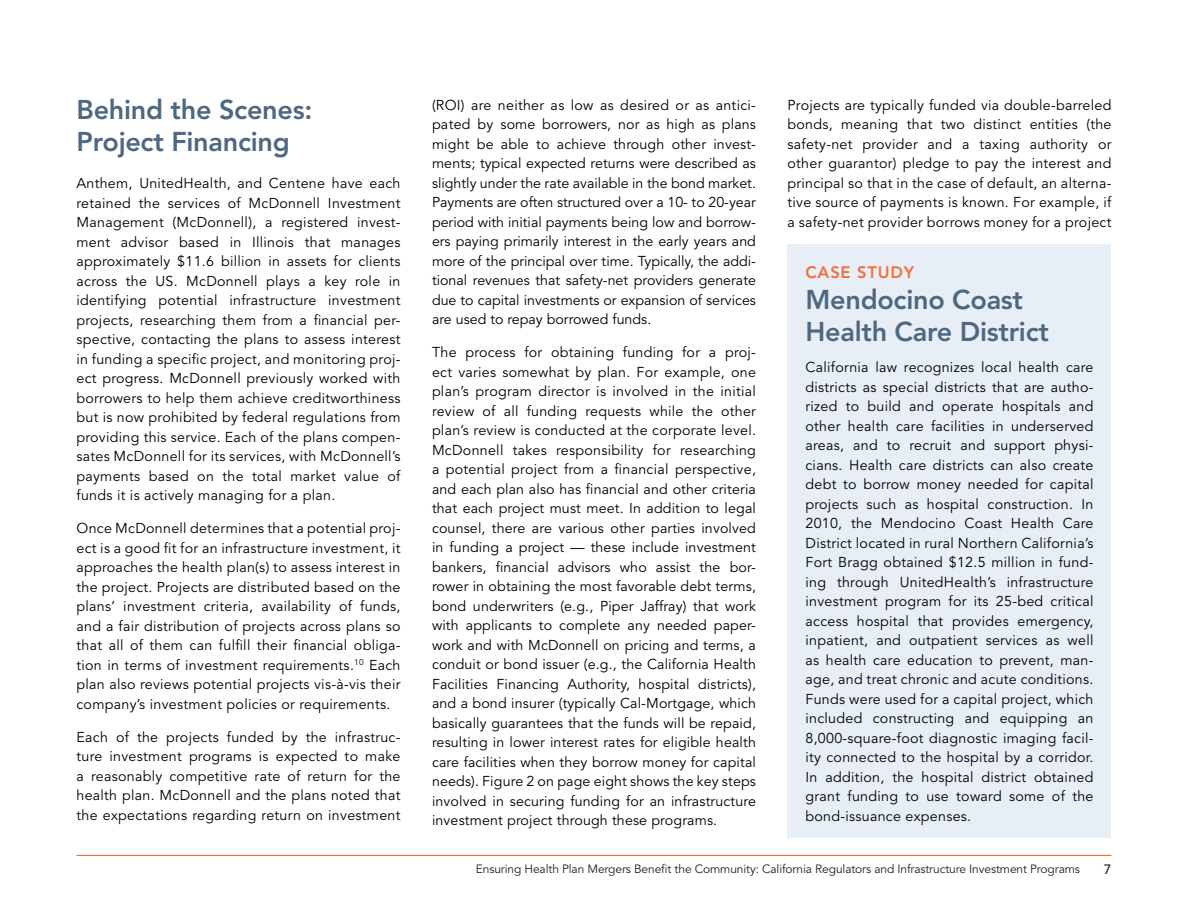
<style>
.page{position:relative;width:1188px;height:918px;background:#fff}
.page>*{position:absolute;margin:0;border:0;box-sizing:border-box;transform-origin:0 0}
.head_level_1{font:800 27px/31.5px "Avenir LT Std";letter-spacing:-.01em;color:#4d6881}
.head_level_1-2{font:800 16.5px "Avenir LT Std";letter-spacing:.05em;color:#f26f3c}
.body_text{font:14.25px/19.5px "Avenir LT Std";letter-spacing:.02em;color:#000;text-align:justify}
.t1{font:500 13.5px "Avenir LT Std";color:#231f20}
.t2{font:12px "Avenir LT Std";letter-spacing:-.01em;color:#231f20}
</style>
<div class="page">
<hr style="left:76px;top:855px;width:1036px;height:1px;background:#df651c">
<div style="left:788px;top:244px;width:324px;height:594px;background:#e8eef5"></div>
<p class="head_level_1" style="left:76px;top:94px;width:237px">Behind the Scenes:<br>Project Financing</p>
<p class="body_text" style="left:76px;top:174px;width:326px">Anthem, UnitedHealth, and Centene have each retained the services of McDonnell Investment Management (McDonnell), a registered invest&shy;ment advisor based in Illinois that manages approximately $11.6 billion in assets for clients across the US. McDonnell plays a key role in identifying potential infrastructure investment projects, researching them from a financial per&shy;spective, contacting the plans to assess interest in funding a specific project, and monitoring proj&shy;ect progress. McDonnell previously worked with borrowers to help them achieve creditworthiness but is now prohibited by federal regulations from providing this service. Each of the plans compen&shy;sates McDonnell for its services, with McDonnell’s payments based on the total market value of funds it is actively managing for a plan.</p>
<p class="body_text" style="left:76px;top:519px;width:326px">Once McDonnell determines that a potential proj&shy;ect is a good fit for an infrastructure investment, it approaches the health plan(s) to assess interest in the project. Projects are distributed based on the plans’ investment criteria, availability of funds, and a fair distribution of projects across plans so that all of them can fulfill their financial obliga&shy;tion in terms of investment requirements.<sup>10</sup> Each plan also reviews potential projects vis-à-vis their company’s investment policies or requirements.</p>
<p class="body_text" style="left:76px;top:728px;width:326px">Each of the projects funded by the infrastruc&shy;ture investment programs is expected to make a reasonably competitive rate of return for the health plan. McDonnell and the plans noted that the expectations regarding return on investment</p>
<p class="body_text" style="left:432px;top:96px;width:326px">(ROI) are neither as low as desired or as antici&shy;pated by some borrowers, nor as high as plans might be able to achieve through other invest&shy;ments; typical expected returns were described as slightly under the rate available in the bond market.<br>Payments are often structured over a 10- to 20-year period with initial payments being low and borrow&shy;ers paying primarily interest in the early years and more of the principal over time. Typically, the addi&shy;tional revenues that safety-net providers generate due to capital investments or expansion of services are used to repay borrowed funds.</p>
<p class="body_text" style="left:432px;top:343px;width:326px">The process for obtaining funding for a proj&shy;ect varies somewhat by plan. For example, one plan’s program director is involved in the initial review of all funding requests while the other plan’s review is conducted at the corporate level.<br>McDonnell takes responsibility for researching a potential project from a financial perspective, and each plan also has financial and other criteria that each project must meet. In addition to legal counsel, there are various other parties involved in funding a project — these include investment bankers, financial advisors who assist the bor&shy;rower in obtaining the most favorable debt terms, bond underwriters (e.g., Piper Jaffray) that work with applicants to complete any needed paper&shy;work and with McDonnell on pricing and terms, a conduit or bond issuer (e.g., the California Health Facilities Financing Authority, hospital districts), and a bond insurer (typically Cal-Mortgage, which basically guarantees that the funds will be repaid, resulting in lower interest rates for eligible health care facilities when they borrow money for capital needs). Figure 2 on page eight shows the key steps involved in securing funding for an infrastructure investment project through these programs.</p>
<p class="body_text" style="left:788px;top:96px;width:326px">Projects are typically funded via double-barreled bonds, meaning that two distinct entities (the safety-net provider and a taxing authority or other guarantor) pledge to pay the interest and principal so that in the case of default, an alterna&shy;tive source of payments is known. For example, if a safety-net provider borrows money for a project</p>
<p class="head_level_1-2" style="left:806px;top:262px;width:110px">CASE STUDY</p>
<p class="head_level_1" style="left:806px;top:284px;width:245px">Mendocino Coast<br>Health Care District</p>
<p class="body_text" style="left:806px;top:358px;width:290px">California law recognizes local health care districts as special districts that are autho&shy;rized to build and operate hospitals and other health care facilities in underserved areas, and to recruit and support physi&shy;cians. Health care districts can also create debt to borrow money needed for capital projects such as hospital construction. In 2010, the Mendocino Coast Health Care District located in rural Northern California’s Fort Bragg obtained $12.5 million in fund&shy;ing through UnitedHealth’s infrastructure investment program for its 25-bed critical access hospital that provides emergency, inpatient, and outpatient services as well as health care education to prevent, man&shy;age, and treat chronic and acute conditions.<br>Funds were used for a capital project, which included constructing and equipping an 8,000-square-foot diagnostic imaging facil&shy;ity connected to the hospital by a corridor.<br>In addition, the hospital district obtained grant funding to use toward some of the bond-issuance expenses.</p>
<p class="t2" style="left:476px;top:862px;width:606px">Ensuring Health Plan Mergers Benefit the Community: California Regulators and Infrastructure Investment Programs</p>
<p class="t1" style="left:1104px;top:862px;width:9px">7</p>
</div>
